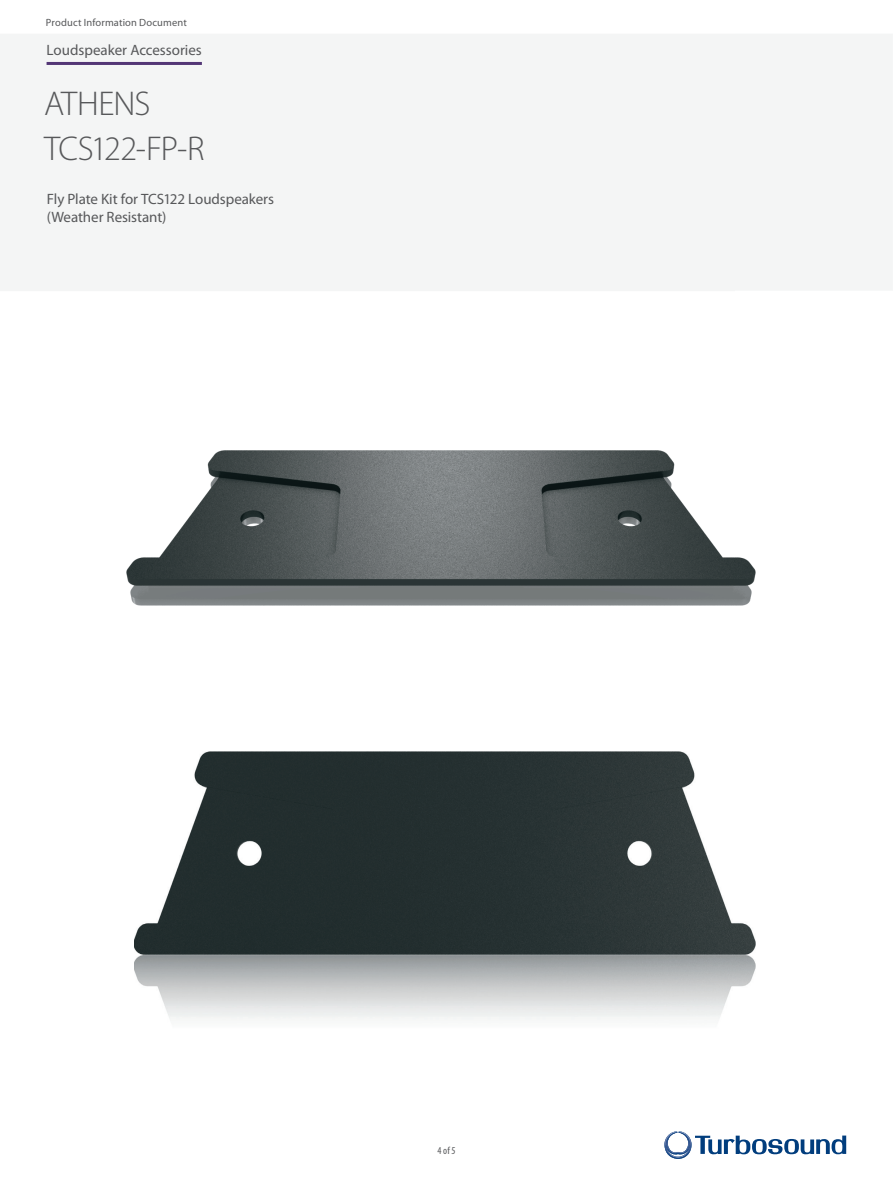
<style>
.page{position:relative;width:893px;height:1188px;background:#fff}
.page>*{position:absolute;margin:0;border:0;box-sizing:border-box;transform-origin:0 0}
.t1{font:300 34.5px/44.8px "Myriad Pro";letter-spacing:-.03em;color:#57585a}
.t2{font:15px/18px "Myriad Pro";letter-spacing:-.005em;color:#57585a}
.t3{font:10.5px "Myriad Pro";letter-spacing:.015em;color:#57585a}
.t4{font:condensed 10.5px "Myriad Pro";color:#57585a}
</style>
<div class="page">
<svg style="left:664px;top:1131px;width:182px;height:28px"></svg>
<hr style="left:47px;top:62px;width:155px;height:3px;background:#533676">
<img style="left:127px;top:451px;width:628px;height:154px">
<img style="left:134px;top:752px;width:621px;height:276px">
<p class="t3" style="left:46px;top:18px;width:142px">Product Information Document</p>
<p class="t2" style="left:47px;top:42px;width:157px">Loudspeaker Accessories</p>
<h1 class="t1" style="left:44px;top:84px;width:162px">ATHENS<br>TCS122-FP-R</h1>
<p class="t2" style="left:47px;top:191px;width:229px">Fly Plate Kit for TCS122 Loudspeakers (Weather Resistant)</p>
<p class="t4" style="left:437px;top:1147px;width:20px">4 of 5</p>
</div>
